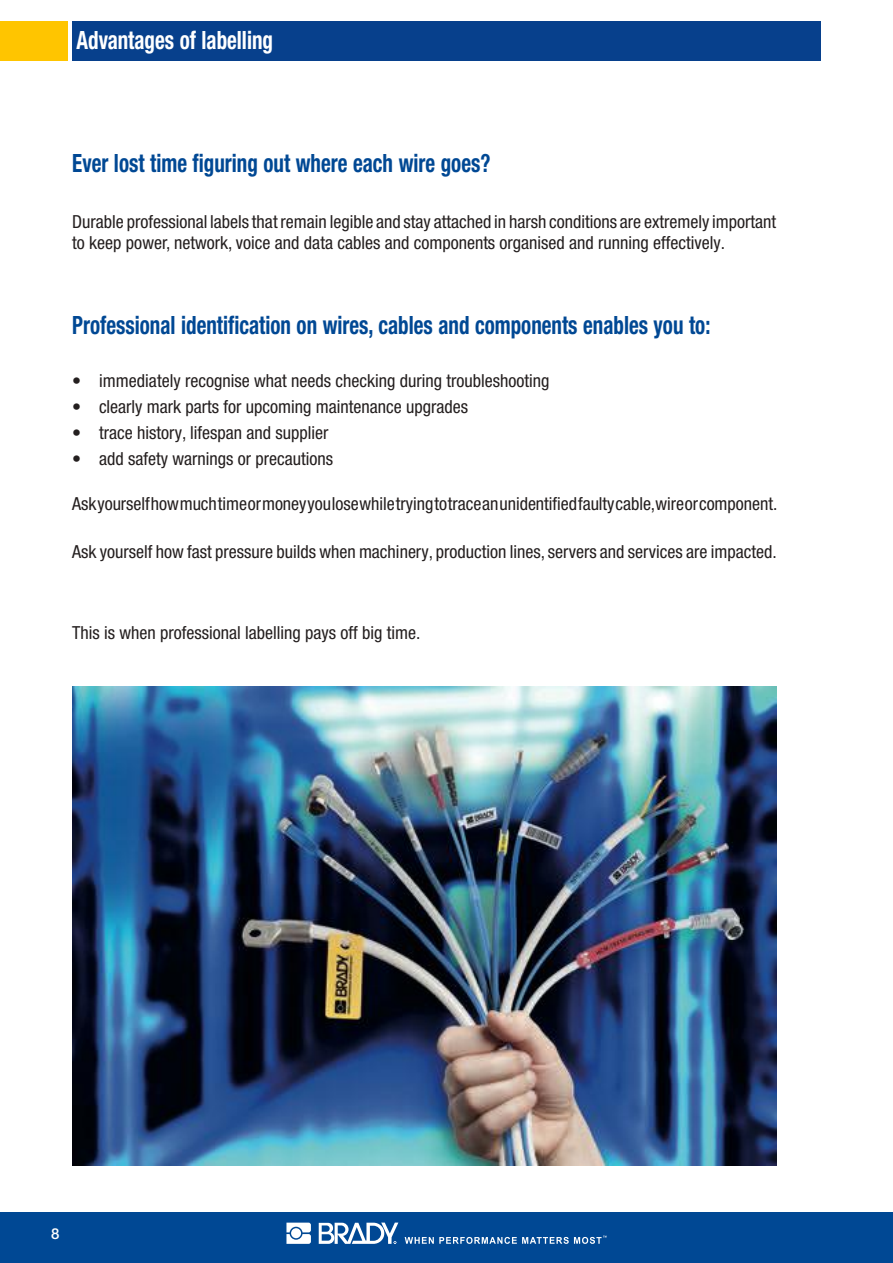
<style>
.page{position:relative;width:893px;height:1263px;background:#fff}
.page>*{position:absolute;margin:0;border:0;box-sizing:border-box;transform-origin:0 0}
.t1{font:700 condensed 25.2px "Helvetica Neue LT Pro";color:#004894;scale:.83 1}
.t2{font:700 condensed 25.2px "Helvetica Neue LT Pro";color:#fff;scale:.83 1}
.t3{font:condensed 18px/21.6px "Helvetica Neue LT Pro";color:#241f1f}
.t4{font:500 15px "Helvetica Neue LT Pro";color:#fff}
</style>
<div class="page">
<div style="left:0;top:1212px;width:893px;height:51px;background:#004894"></div>
<svg style="left:286px;top:1222px;width:25px;height:22px"></svg>
<svg style="left:319px;top:1222px;width:79px;height:22px"></svg>
<svg style="left:405px;top:1236px;width:201px;height:8px"></svg>
<div style="left:72px;top:21px;width:749px;height:40px;background:#07408c"></div>
<div style="left:0;top:21px;width:68px;height:40px;background:#ffc500"></div>
<img style="left:72px;top:686px;width:704px;height:479px">
<h1 class="t2" style="left:77px;top:25px;width:238px">Advantages of labelling</h1>
<h1 class="t1" style="left:72px;top:148px;width:505px">Ever lost time figuring out where each wire goes?</h1>
<p class="t3" style="left:72px;top:210px;width:705px">Durable professional labels that remain legible and stay attached in harsh conditions are extremely important to keep power, network, voice and data cables and components organised and running effectively.</p>
<h1 class="t1" style="left:72px;top:310px;width:770px">Professional identification on wires, cables and components enables you to:</h1>
<p class="t3" style="left:72px;top:370px;width:479px">• immediately recognise what needs checking during troubleshooting</p>
<p class="t3" style="left:72px;top:396px;width:397px">• clearly mark parts for upcoming maintenance upgrades</p>
<p class="t3" style="left:72px;top:421px;width:258px">• trace history, lifespan and supplier</p>
<p class="t3" style="left:72px;top:447px;width:262px">• add safety warnings or precautions</p>
<p class="t3" style="left:72px;top:493px;width:707px">Ask yourself how much time or money you lose while trying to trace an unidentified faulty cable, wire or component.</p>
<p class="t3" style="left:72px;top:540px;width:706px">Ask yourself how fast pressure builds when machinery, production lines, servers and services are impacted.</p>
<p class="t3" style="left:72px;top:621px;width:350px">This is when professional labelling pays off big time.</p>
<p class="t4" style="left:51px;top:1224px;width:10px">8</p>
</div>
